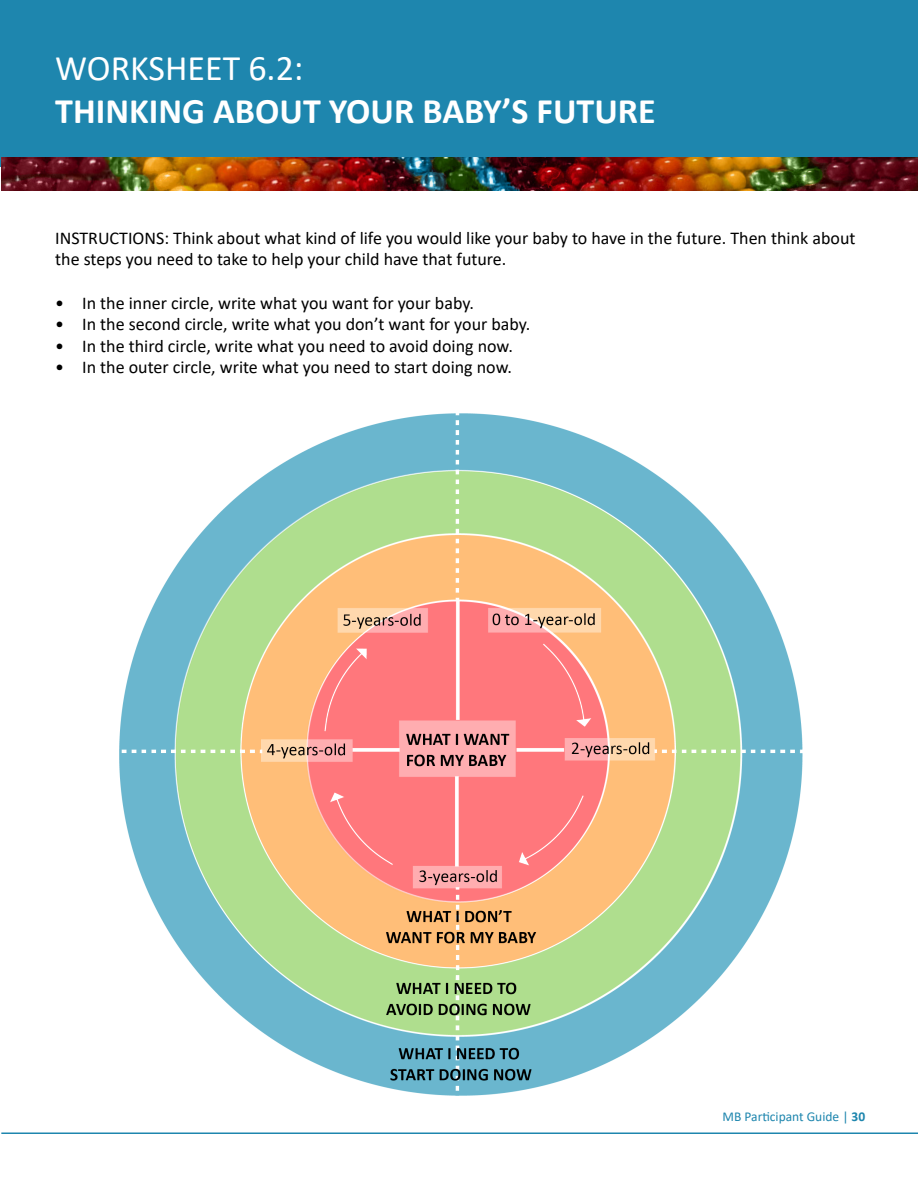
<style>
.page{position:relative;width:918px;height:1188px;background:#fff}
.page>*{position:absolute;margin:0;border:0;box-sizing:border-box;transform-origin:0 0}
.t1{font:700 36px "Calibri";color:#fff}
.t2{font:36px "Calibri";color:#fff}
.t3{font:18px/21.6px "Calibri";color:#000}
.t4{font:13.5px "Calibri";color:#1e86ae}
.s1{font-weight:700}
</style>
<div class="page">
<div style="left:0;top:0;width:918px;height:167px;background:#1e86ae"></div>
<hr style="left:1px;top:1133px;width:917px;height:1px;background:#1e86ae">
<img style="left:2px;top:158px;width:916px;height:33px">
<img style="left:119px;top:413px;width:684px;height:683px">
<p class="t2" style="left:55px;top:43px;width:250px">WORKSHEET 6.2:</p>
<p class="t1" style="left:55px;top:86px;width:602px">THINKING ABOUT YOUR BABY’S FUTURE</p>
<p class="t3" style="left:55px;top:226px;width:802px">INSTRUCTIONS: Think about what kind of life you would like your baby to have in the future. Then think about the steps you need to take to help your child have that future.</p>
<p class="t3" style="left:55px;top:291px;width:420px">• In the inner circle, write what you want for your baby.</p>
<p class="t3" style="left:55px;top:313px;width:477px">• In the second circle, write what you don’t want for your baby.</p>
<p class="t3" style="left:55px;top:334px;width:459px">• In the third circle, write what you need to avoid doing now.</p>
<p class="t3" style="left:55px;top:356px;width:458px">• In the outer circle, write what you need to start doing now.</p>
<p class="t4" style="left:723px;top:1107px;width:144px">MB Participant Guide | <span class="s1">30</span></p>
</div>
